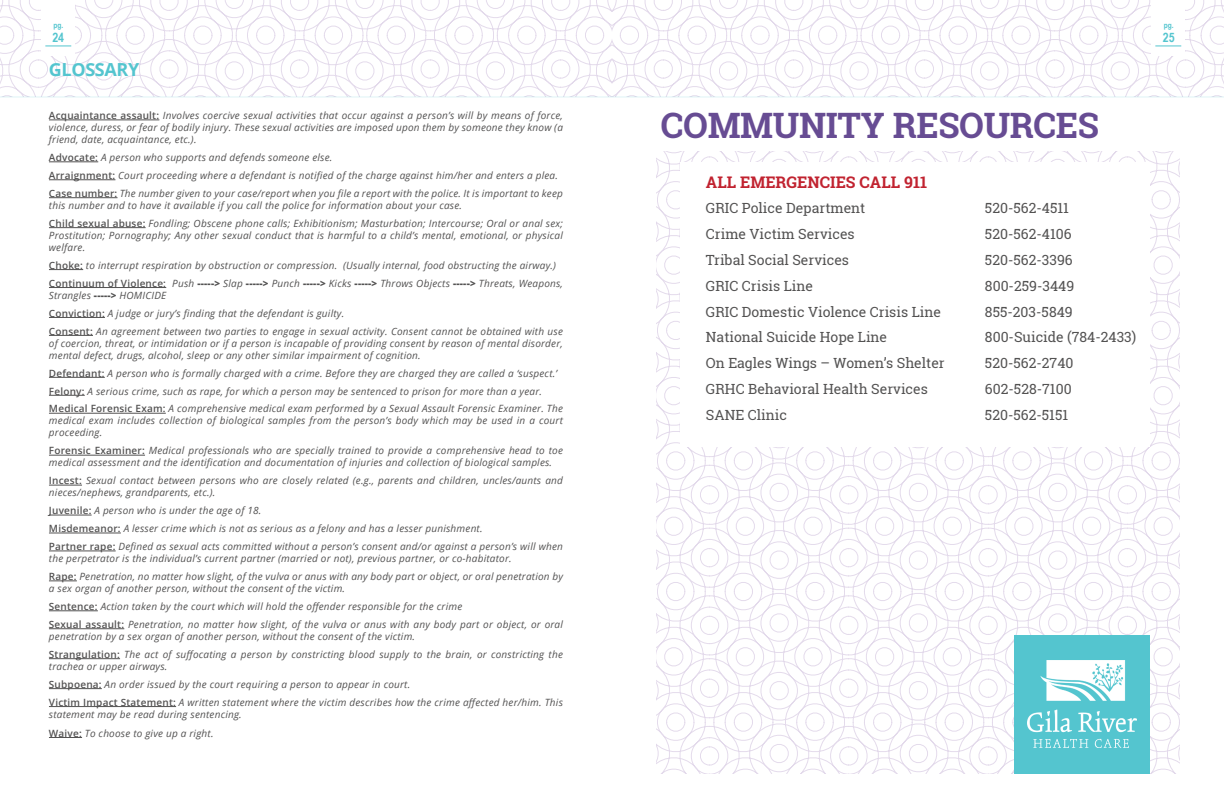
<style>
.page{position:relative;width:1224px;height:792px;background:#fff}
.page>*{position:absolute;margin:0;border:0;box-sizing:border-box;transform-origin:0 0}
.t1{font:700 35px "Roboto Slab";letter-spacing:-.01em;color:#674c93}
.t2{font:700 18px "Open Sans";letter-spacing:-.02em;color:#54c5cf}
.t3{font:700 16px "Roboto Slab";color:#c12330}
.t4{font:14px "Roboto Slab";color:#535252}
.t5{font:700 13px "Arial Narrow";color:#54c5cf}
.t6{font:italic 10px/17.9px "Open Sans";letter-spacing:.02em;color:#535252}
.t7{font:700 8px "Arial Narrow";color:#54c5cf}
.s1{font-weight:600;font-style:normal}
.s2{font-weight:800;font-style:normal}
</style>
<div class="page">
<svg style="left:0;top:0;width:1224px;height:96px"></svg>
<hr style="left:612px;top:96px;width:612px;height:1px;background:#54c5cf">
<hr style="left:0;top:96px;width:612px;height:1px;background:#54c5cf">
<hr style="left:49px;top:120px;width:110px;height:1px;background:#535252">
<hr style="left:49px;top:162px;width:49px;height:1px;background:#535252">
<hr style="left:49px;top:180px;width:66px;height:1px;background:#535252">
<hr style="left:49px;top:197px;width:69px;height:1px;background:#535252">
<hr style="left:49px;top:227px;width:97px;height:1px;background:#535252">
<hr style="left:49px;top:269px;width:34px;height:1px;background:#535252">
<hr style="left:49px;top:287px;width:117px;height:1px;background:#535252">
<hr style="left:49px;top:317px;width:56px;height:1px;background:#535252">
<hr style="left:49px;top:335px;width:44px;height:1px;background:#535252">
<hr style="left:49px;top:377px;width:56px;height:1px;background:#535252">
<hr style="left:49px;top:395px;width:36px;height:1px;background:#535252">
<hr style="left:49px;top:413px;width:117px;height:1px;background:#535252">
<hr style="left:49px;top:455px;width:96px;height:1px;background:#535252">
<hr style="left:49px;top:485px;width:33px;height:1px;background:#535252">
<hr style="left:49px;top:515px;width:43px;height:1px;background:#535252">
<hr style="left:49px;top:533px;width:72px;height:1px;background:#535252">
<hr style="left:49px;top:551px;width:67px;height:1px;background:#535252">
<svg style="left:49px;top:581px;width:28px;height:1px"></svg>
<hr style="left:49px;top:611px;width:49px;height:1px;background:#535252">
<hr style="left:49px;top:628px;width:75px;height:1px;background:#535252">
<hr style="left:49px;top:658px;width:71px;height:1px;background:#535252">
<hr style="left:49px;top:688px;width:53px;height:1px;background:#535252">
<hr style="left:49px;top:706px;width:127px;height:1px;background:#535252">
<hr style="left:49px;top:737px;width:33px;height:1px;background:#535252">
<svg style="left:656px;top:151px;width:524px;height:623px"></svg>
<div style="left:1014px;top:636px;width:135px;height:138px;background:#54c5cf"></div>
<img style="left:1027px;top:661px;width:109px;height:87px">
<div style="left:680px;top:162px;width:469px;height:284px;background:#fff"></div>
<p class="t7" style="left:53px;top:20px;width:11px">pg.</p>
<h3 class="t5" style="left:52px;top:28px;width:13px">24</h3>
<h2 class="t2" style="left:49px;top:57px;width:92px">GLOSSARY</h2>
<p class="t6" style="left:49px;top:109px;width:516px;line-height:12px;text-align:justify"><span class="s1">Acquaintance assault:</span> Involves coercive sexual activities that occur against a person’s will by means of force, violence, duress, or fear of bodily injury. These sexual activities are imposed upon them by someone they know (a friend, date, acquaintance, etc.).</p>
<p class="t6" style="left:49px;top:148px;width:516px"><span class="s1">Advocate:</span> A person who supports and defends someone else.<br><span class="s1">Arraignment:</span> Court proceeding where a defendant is notified of the charge against him/her and enters a plea.<br><span class="s1">Case number:</span> The number given to your case/report when you file a report with the police. It is important to keep</p>
<p class="t6" style="left:49px;top:196px;width:516px">this number and to have it available if you call the police for information about your case.<br><span class="s1">Child sexual abuse:</span> Fondling; Obscene phone calls; Exhibitionism; Masturbation; Intercourse; Oral or anal sex;</p>
<p class="t6" style="left:49px;top:229px;width:515px;line-height:12px">Prostitution; Pornography; Any other sexual conduct that is harmful to a child’s mental, emotional, or physical welfare.</p>
<p class="t6" style="left:49px;top:256px;width:516px"><span class="s1">Choke:</span> to interrupt respiration by obstruction or compression. (Usually internal, food obstructing the airway.)<br><span class="s1">Continuum of Violence:</span> Push <span class="s2">-----&gt;</span> Slap <span class="s2">-----&gt;</span> Punch <span class="s2">-----&gt;</span> Kicks <span class="s2">-----&gt;</span> Throws Objects <span class="s2">-----&gt;</span> Threats, Weapons,</p>
<p class="t6" style="left:49px;top:286px;width:516px">Strangles <span class="s2">-----&gt;</span> HOMICIDE<br><span class="s1">Conviction:</span> A judge or jury’s finding that the defendant is guilty.<br><span class="s1">Consent:</span> An agreement between two parties to engage in sexual activity. Consent cannot be obtained with use</p>
<p class="t6" style="left:49px;top:337px;width:516px;line-height:12px">of coercion, threat, or intimidation or if a person is incapable of providing consent by reason of mental disorder, mental defect, drugs, alcohol, sleep or any other similar impairment of cognition.</p>
<p class="t6" style="left:49px;top:364px;width:516px"><span class="s1">Defendant:</span> A person who is formally charged with a crime. Before they are charged they are called a ‘suspect.’<br><span class="s1">Felony:</span> A serious crime, such as rape, for which a person may be sentenced to prison for more than a year.<br><span class="s1">Medical Forensic Exam:</span> A comprehensive medical exam performed by a Sexual Assault Forensic Examiner. The</p>
<p class="t6" style="left:49px;top:415px;width:516px;line-height:12px">medical exam includes collection of biological samples from the person’s body which may be used in a court proceeding.</p>
<p class="t6" style="left:49px;top:445px;width:516px;line-height:12px"><span class="s1">Forensic Examiner:</span> Medical professionals who are specially trained to provide a comprehensive head to toe medical assessment and the identification and documentation of injuries and collection of biological samples.</p>
<p class="t6" style="left:49px;top:474px;width:516px;line-height:12px"><span class="s1">Incest:</span> Sexual contact between persons who are closely related (e.g., parents and children, uncles/aunts and nieces/nephews, grandparents, etc.).</p>
<p class="t6" style="left:49px;top:501px;width:516px"><span class="s1">Juvenile:</span> A person who is under the age of 18.<br><span class="s1">Misdemeanor:</span> A lesser crime which is not as serious as a felony and has a lesser punishment.<br><span class="s1">Partner rape:</span> Defined as sexual acts committed without a person’s consent and/or against a person’s will when</p>
<p class="t6" style="left:49px;top:549px;width:516px">the perpetrator is the individual’s current partner (married or not), previous partner, or co-habitator.<br><span class="s1">Rape:</span> Penetration, no matter how slight, of the vulva or anus with any body part or object, or oral penetration by</p>
<p class="t6" style="left:49px;top:579px;width:516px">a sex organ of another person, without the consent of the victim.<br><span class="s1">Sentence:</span> Action taken by the court which will hold the offender responsible for the crime<br><span class="s1">Sexual assault:</span> Penetration, no matter how slight, of the vulva or anus with any body part or object, or oral</p>
<p class="t6" style="left:49px;top:627px;width:516px">penetration by a sex organ of another person, without the consent of the victim.<br><span class="s1">Strangulation:</span> The act of suffocating a person by constricting blood supply to the brain, or constricting the</p>
<p class="t6" style="left:49px;top:657px;width:516px">trachea or upper airways.<br><span class="s1">Subpoena:</span> An order issued by the court requiring a person to appear in court.<br><span class="s1">Victim Impact Statement:</span> A written statement where the victim describes how the crime affected her/him. This</p>
<p class="t6" style="left:49px;top:704px;width:194px;line-height:18.9px">statement may be read during sentencing.<br><span class="s1">Waive:</span> To choose to give up a right.</p>
<p class="t7" style="left:1164px;top:20px;width:11px">pg.</p>
<h3 class="t5" style="left:1163px;top:28px;width:13px">25</h3>
<h1 class="t1" style="left:661px;top:102px;width:440px">COMMUNITY RESOURCES</h1>
<h3 class="t3" style="left:706px;top:171px;width:223px">ALL EMERGENCIES CALL 911</h3>
<h3 class="t4" style="left:706px;top:199px;width:161px">GRIC Police Department</h3>
<h3 class="t4" style="left:985px;top:199px;width:85px">520-562-4511</h3>
<h3 class="t4" style="left:706px;top:224px;width:150px">Crime Victim Services</h3>
<h3 class="t4" style="left:985px;top:224px;width:88px">520-562-4106</h3>
<h3 class="t4" style="left:706px;top:250px;width:145px">Tribal Social Services</h3>
<h3 class="t4" style="left:985px;top:250px;width:89px">520-562-3396</h3>
<h3 class="t4" style="left:706px;top:276px;width:109px">GRIC Crisis Line</h3>
<h3 class="t4" style="left:985px;top:276px;width:91px">800-259-3449</h3>
<h3 class="t4" style="left:706px;top:302px;width:236px">GRIC Domestic Violence Crisis Line</h3>
<h3 class="t4" style="left:985px;top:302px;width:89px">855-203-5849</h3>
<h3 class="t4" style="left:706px;top:328px;width:183px">National Suicide Hope Line</h3>
<h3 class="t4" style="left:985px;top:328px;width:153px">800-Suicide (784-2433)</h3>
<h3 class="t4" style="left:706px;top:353px;width:240px">On Eagles Wings – Women’s Shelter</h3>
<h3 class="t4" style="left:985px;top:353px;width:90px">520-562-2740</h3>
<h3 class="t4" style="left:706px;top:379px;width:223px">GRHC Behavioral Health Services</h3>
<h3 class="t4" style="left:985px;top:379px;width:88px">602-528-7100</h3>
<h3 class="t4" style="left:706px;top:405px;width:83px">SANE Clinic</h3>
<h3 class="t4" style="left:985px;top:405px;width:85px">520-562-5151</h3>
</div>
